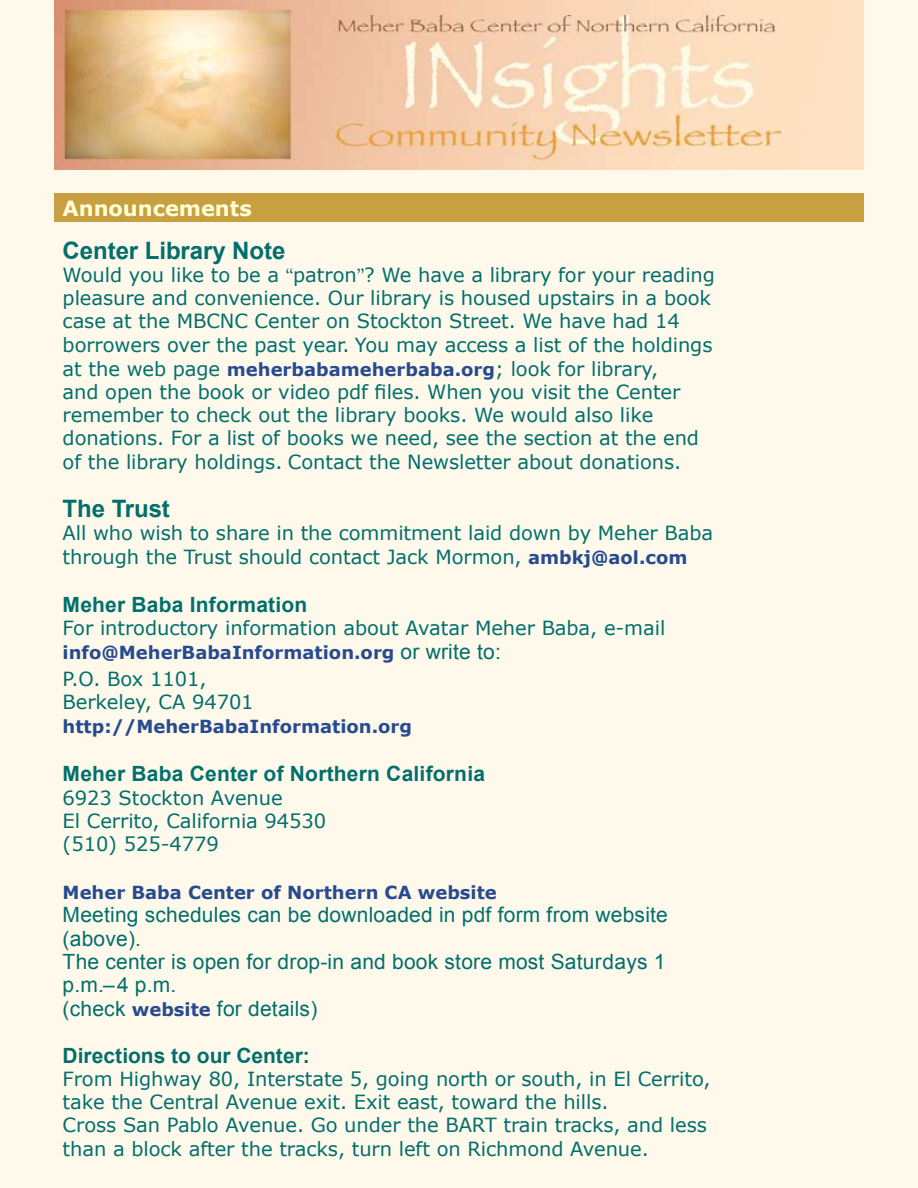
<style>
.page{position:relative;width:918px;height:1188px;background:#fff9eb}
.page>*{position:absolute;margin:0;border:0;box-sizing:border-box;transform-origin:0 0}
.t1{font:700 24px "Arial";letter-spacing:-.005em;color:#016f6c}
.t2{font:21px/23.4px "Arial";letter-spacing:.01em;color:#016f6c}
.t3{font:700 21px "Arial";letter-spacing:.01em;color:#016f6c}
.t4{font:700 21px "Verdana";letter-spacing:-.005em;color:#fffed5}
.t5{font:19.5px/23.4px "Verdana";letter-spacing:-.005em;color:#016f6c}
.t6{font:700 18px "Verdana";color:#274b8f}
.s1{font-family:"Goudy"}
.s2{font-weight:700;font-size:18px;color:#274b8f}
.s3{font-family:"Arial";font-weight:400;font-size:21px;color:#016f6c}
.s4{font-family:"Verdana";font-weight:700;font-size:18px;color:#274b8f}
</style>
<div class="page">
<img style="left:54px;top:0;width:810px;height:170px">
<div style="left:54px;top:194px;width:810px;height:28px;background:#c9a041"></div>
<p class="t4" style="left:63px;top:195px;width:191px">Announcements</p>
<p class="t1" style="left:63px;top:234px;width:224px">Center Library Note</p>
<p class="t5" style="left:63px;top:262px;width:654px">Would you like to be a <span class="s1">“</span>patron<span class="s1">”</span>? We have a library for your reading pleasure and convenience. Our library is housed upstairs in a book case at the MBCNC Center on Stockton Street. We have had 14 borrowers over the past year. You may access a list of the holdings at the web page <span class="s2">meherbabameherbaba.org</span>; look for library,<br>and open the book or video pdf files. When you visit the Center remember to check out the library books. We would also like donations. For a list of books we need, see the section at the end of the library holdings. Contact the Newsletter about donations.</p>
<p class="t1" style="left:63px;top:492px;width:109px">The Trust</p>
<p class="t5" style="left:63px;top:520px;width:652px;line-height:24px">All who wish to share in the commitment laid down by Meher Baba through the Trust should contact Jack Mormon, <span class="s2">ambkj@aol.com</span></p>
<p class="t3" style="left:63px;top:591px;width:246px">Meher Baba Information</p>
<p class="t5" style="left:63px;top:616px;width:604px">For introductory information about Avatar Meher Baba, e-mail</p>
<p class="t6" style="left:63px;top:641px;width:440px">info@MeherBabaInformation.org <span class="s3">or write to:</span></p>
<p class="t5" style="left:63px;top:667px;width:193px">P.O. Box 1101,<br>Berkeley, CA 94701</p>
<p class="t6" style="left:63px;top:715px;width:351px">http://MeherBabaInformation.org</p>
<p class="t3" style="left:63px;top:760px;width:424px">Meher Baba Center of Northern California</p>
<p class="t5" style="left:63px;top:785px;width:265px">6923 Stockton Avenue<br>El Cerrito, California 94530 (510) 525-4779</p>
<p class="t6" style="left:63px;top:881px;width:436px">Meher Baba Center of Northern CA website</p>
<p class="t2" style="left:63px;top:903px;width:607px">Meeting schedules can be downloaded in pdf form from website (above).<br>The center is open for drop-in and book store most Saturdays 1 p.m.–4 p.m.<br>(check <span class="s4">website</span> for details)</p>
<p class="t3" style="left:63px;top:1041px;width:249px">Directions to our Center:</p>
<p class="t5" style="left:63px;top:1066px;width:649px">From Highway 80, Interstate 5, going north or south, in El Cerrito, take the Central Avenue exit. Exit east, toward the hills.<br>Cross San Pablo Avenue. Go under the BART train tracks, and less than a block after the tracks, turn left on Richmond Avenue.</p>
</div>
